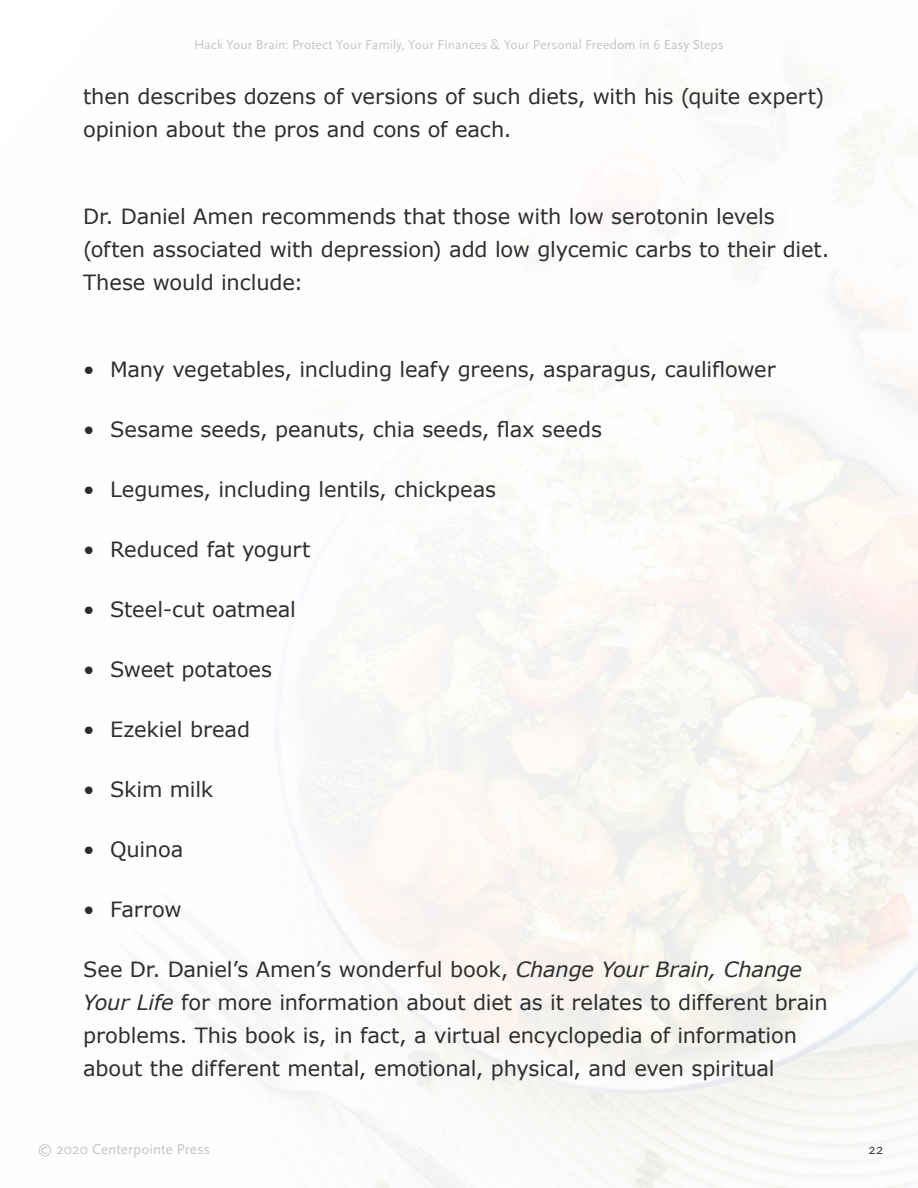
<style>
.page{position:relative;width:918px;height:1188px;background:#fff}
.page>*{position:absolute;margin:0;border:0;box-sizing:border-box;transform-origin:0 0}
.Body{font:21px/33px "Verdana";letter-spacing:-.005em;color:#2e2e2e}
.t1{font:15px "Scala Sans Pro";color:#c4c4c4}
.t2{font:15px "Scala Sans Pro";color:#2e2e2e}
.t3{font:13.5px "Scala Sans Pro";color:#c4c4c4}
.s1{font-style:italic}
</style>
<div class="page">
<p class="t3" style="left:194px;top:37px;width:531px">Hack Your Brain: Protect Your Family, Your Finances &amp; Your Personal Freedom in 6 Easy Steps</p>
<p class="Body" style="left:83px;top:80px;width:743px">then describes dozens of versions of such diets, with his (quite expert) opinion about the pros and cons of each.</p>
<p class="Body" style="left:83px;top:200px;width:748px">Dr. Daniel Amen recommends that those with low serotonin levels (often associated with depression) add low glycemic carbs to their diet.<br>These would include:</p>
<p class="Body" style="left:83px;top:353px;width:694px">• Many vegetables, including leafy greens, asparagus, cauliflower</p>
<p class="Body" style="left:83px;top:413px;width:520px">• Sesame seeds, peanuts, chia seeds, flax seeds</p>
<p class="Body" style="left:83px;top:473px;width:415px">• Legumes, including lentils, chickpeas</p>
<p class="Body" style="left:83px;top:533px;width:229px">• Reduced fat yogurt</p>
<p class="Body" style="left:83px;top:593px;width:214px">• Steel-cut oatmeal</p>
<p class="Body" style="left:83px;top:653px;width:191px">• Sweet potatoes</p>
<p class="Body" style="left:83px;top:713px;width:169px">• Ezekiel bread</p>
<p class="Body" style="left:83px;top:773px;width:132px">• Skim milk</p>
<p class="Body" style="left:83px;top:833px;width:102px">• Quinoa</p>
<p class="Body" style="left:83px;top:893px;width:100px">• Farrow</p>
<p class="Body" style="left:83px;top:953px;width:746px">See Dr. Daniel’s Amen’s wonderful book, <span class="s1">Change Your Brain, Change Your Life</span> for more information about diet as it relates to different brain problems. This book is, in fact, a virtual encyclopedia of information about the different mental, emotional, physical, and even spiritual</p>
<p class="t1" style="left:38px;top:1140px;width:174px">© 2020 Centerpointe Press</p>
<p class="t2" style="left:869px;top:1140px;width:16px">22</p>
</div>
